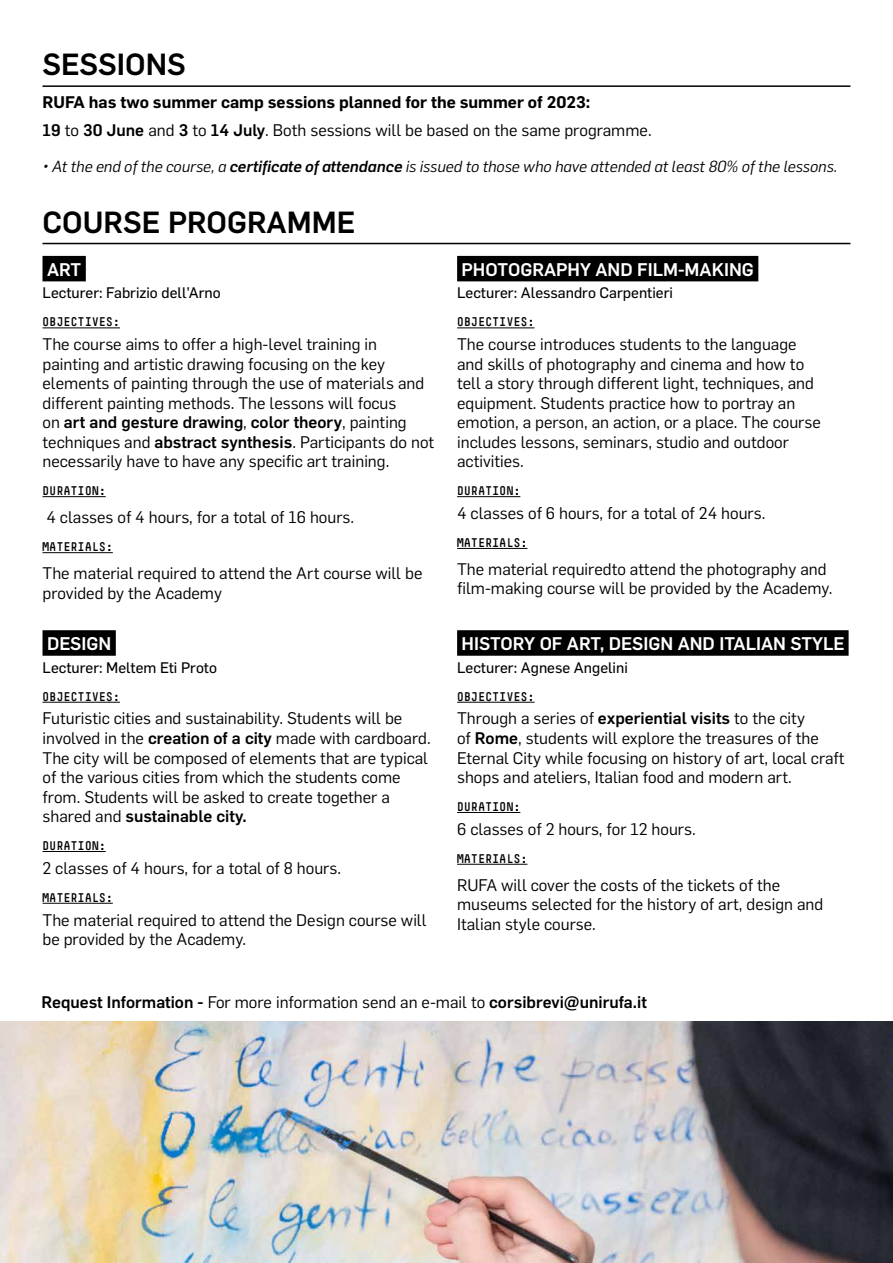
<style>
.page{position:relative;width:893px;height:1263px;background:#fff}
.page>*{position:absolute;margin:0;border:0;box-sizing:border-box;transform-origin:0 0}
.t1{font:500 30px "Flama";color:#000}
.t2{font:500 18px "Flama";color:#fff}
.t3{font:16.5px/19.5px "Flama";color:#000}
.t4{font:600 16.5px/28px "Flama";color:#000}
.t5{font:500 16.5px "Flama";color:#000}
.t6{font:italic 15.75px "Flama";color:#000}
.t7{font:15px "Flama Basic";color:#000}
.t8{font:700 12px "Simple";letter-spacing:.04em;color:#000}
.s1{font-weight:500}
.s2{font-weight:400}
</style>
<div class="page">
<div style="left:43px;top:256px;width:43px;height:25px;background:#000"></div>
<hr style="left:43px;top:328px;width:77px;height:1px;background:#000">
<hr style="left:43px;top:496px;width:63px;height:1px;background:#000">
<hr style="left:43px;top:552px;width:70px;height:1px;background:#000">
<div style="left:43px;top:630px;width:73px;height:26px;background:#000"></div>
<hr style="left:43px;top:702px;width:77px;height:1px;background:#000">
<hr style="left:43px;top:851px;width:63px;height:1px;background:#000">
<hr style="left:43px;top:903px;width:70px;height:1px;background:#000">
<div style="left:457px;top:256px;width:301px;height:25px;background:#000"></div>
<hr style="left:457px;top:328px;width:77px;height:1px;background:#000">
<hr style="left:457px;top:496px;width:63px;height:1px;background:#000">
<hr style="left:457px;top:548px;width:70px;height:1px;background:#000">
<div style="left:457px;top:630px;width:392px;height:26px;background:#000"></div>
<hr style="left:457px;top:702px;width:77px;height:1px;background:#000">
<hr style="left:457px;top:812px;width:63px;height:1px;background:#000">
<hr style="left:457px;top:864px;width:70px;height:1px;background:#000">
<img style="left:0;top:1022px;width:893px;height:241px">
<hr style="left:43px;top:243px;width:807px;height:1px;background:#000">
<hr style="left:43px;top:85px;width:807px;height:2px;background:#000">
<h1 class="t1" style="left:43px;top:43px;width:145px">SESSIONS</h1>
<p class="t4" style="left:43px;top:87px;width:611px">RUFA has two summer camp sessions planned for the summer of 2023:<br><span class="s1">19</span> <span class="s2">to</span> <span class="s1">30 June</span> <span class="s2">and</span> <span class="s1">3</span> <span class="s2">to</span> <span class="s1">14 July</span><span class="s2">. Both sessions will be based on the same programme.</span></p>
<p class="t6" style="left:43px;top:156px;width:796px">• At the end of the course, a <span class="s1">certificate of attendance</span> is issued to those who have attended at least 80% of the lessons.</p>
<h1 class="t1" style="left:43px;top:200px;width:314px">COURSE PROGRAMME</h1>
<p class="t2" style="left:47px;top:257px;width:36px">ART</p>
<p class="t7" style="left:43px;top:283px;width:180px">Lecturer: Fabrizio dell’Arno</p>
<p class="t8" style="left:43px;top:315px;width:79px">OBJECTIVES:</p>
<p class="t3" style="left:43px;top:333px;width:393px">The course aims to offer a high-level training in painting and artistic drawing focusing on the key elements of painting through the use of materials and different painting methods. The lessons will focus<br>on <span class="s1">art and gesture drawing</span>, <span class="s1">color theory</span>, painting techniques and <span class="s1">abstract synthesis</span>. Participants do not necessarily have to have any specific art training.</p>
<p class="t8" style="left:43px;top:483px;width:65px">DURATION:</p>
<p class="t3" style="left:46px;top:507px;width:309px">4 classes of 4 hours, for a total of 16 hours.</p>
<p class="t8" style="left:43px;top:539px;width:72px">MATERIALS:</p>
<p class="t3" style="left:43px;top:563px;width:381px">The material required to attend the Art course will be provided by the Academy</p>
<p class="t2" style="left:47px;top:631px;width:66px">DESIGN</p>
<p class="t7" style="left:43px;top:657px;width:176px">Lecturer: Meltem Eti Proto</p>
<p class="t8" style="left:43px;top:689px;width:79px">OBJECTIVES:</p>
<p class="t3" style="left:43px;top:708px;width:390px">Futuristic cities and sustainability. Students will be involved in the <span class="s1">creation of a city</span> made with cardboard.<br>The city will be composed of elements that are typical of the various cities from which the students come from. Students will be asked to create together a shared and <span class="s1">sustainable city.</span></p>
<p class="t8" style="left:43px;top:838px;width:65px">DURATION:</p>
<p class="t3" style="left:43px;top:857px;width:300px">2 classes of 4 hours, for a total of 8 hours.</p>
<p class="t8" style="left:43px;top:890px;width:72px">MATERIALS:</p>
<p class="t3" style="left:43px;top:909px;width:386px">The material required to attend the Design course will be provided by the Academy.</p>
<p class="t2" style="left:462px;top:257px;width:294px">PHOTOGRAPHY AND FILM-MAKING</p>
<p class="t7" style="left:457px;top:283px;width:217px">Lecturer: Alessandro Carpentieri</p>
<p class="t8" style="left:457px;top:315px;width:79px">OBJECTIVES:</p>
<p class="t3" style="left:457px;top:333px;width:365px">The course introduces students to the language and skills of photography and cinema and how to tell a story through different light, techniques, and equipment. Students practice how to portray an emotion, a person, an action, or a place. The course includes lessons, seminars, studio and outdoor activities.</p>
<p class="t8" style="left:457px;top:483px;width:65px">DURATION:</p>
<p class="t3" style="left:457px;top:502px;width:310px">4 classes of 6 hours, for a total of 24 hours.</p>
<p class="t8" style="left:457px;top:535px;width:72px">MATERIALS:</p>
<p class="t3" style="left:457px;top:558px;width:377px">The material requiredto attend the photography and film-making course will be provided by the Academy.</p>
<p class="t2" style="left:462px;top:631px;width:385px">HISTORY OF ART, DESIGN AND ITALIAN STYLE</p>
<p class="t7" style="left:457px;top:657px;width:172px">Lecturer: Agnese Angelini</p>
<p class="t8" style="left:457px;top:689px;width:79px">OBJECTIVES:</p>
<p class="t3" style="left:457px;top:708px;width:389px">Through a series of <span class="s1">experiential visits</span> to the city<br>of <span class="s1">Rome</span>, students will explore the treasures of the Eternal City while focusing on history of art, local craft shops and ateliers, Italian food and modern art.</p>
<p class="t8" style="left:457px;top:799px;width:65px">DURATION:</p>
<p class="t3" style="left:457px;top:818px;width:240px">6 classes of 2 hours, for 12 hours.</p>
<p class="t8" style="left:457px;top:851px;width:72px">MATERIALS:</p>
<p class="t3" style="left:457px;top:874px;width:368px">RUFA will cover the costs of the tickets of the museums selected for the history of art, design and<br>Italian style course.</p>
<p class="t5" style="left:41px;top:990px;width:607px">Request Information - <span class="s2">For more information send an e-mail to</span> corsibrevi@unirufa.it</p>
</div>
